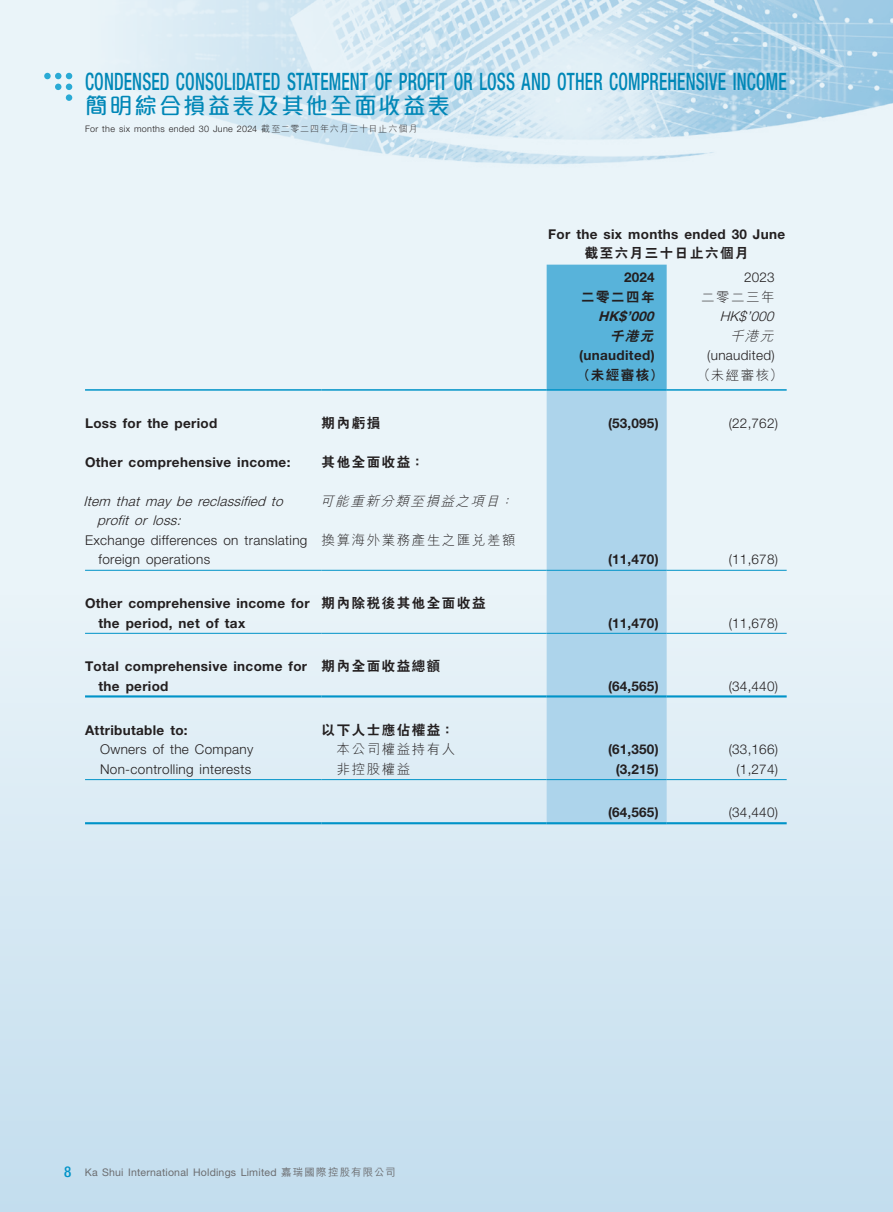
<style>
.page{position:relative;width:893px;height:1212px;background:#eaf4f9}
.page>*{position:absolute;margin:0;border:0;box-sizing:border-box;transform-origin:0 0}
.t1{font:500 condensed 24px "Helvetica Neue LT Std";letter-spacing:.01em;color:#0087b7;scale:.72 1}
.t2{font:500 22.5px "M Elle HK";letter-spacing:.09em;color:#0087b7}
._15_Table_Stub{font:700 13.5px/19.5px "Helvetica Neue LT Std";letter-spacing:.025em;color:#231f20}
._01_Body_Text{font:700 13.5px "Helvetica Neue LT Std";letter-spacing:.025em;color:#231f20}
._15_Table_Stub-2{font:300 13.5px/19.5px "Helvetica Neue LT Std";letter-spacing:.025em;color:#231f20}
._01_Body_Text-2{font:300 13.5px "Helvetica Neue LT Std";letter-spacing:.015em;color:#231f20}
._15_Table_Stub-3{font:italic 300 13.5px/19.5px "Helvetica Neue LT Std";color:#231f20}
._15_Table_Stub-4{font:800 13.5px "C Hei 2 HK";letter-spacing:.115em;color:#231f20}
._15_Table_Stub-5{font:300 13.5px "M Hei HK";letter-spacing:.115em;color:#231f20}
._01_Body_Text-3{font:800 13.5px "C Hei 2 HK";letter-spacing:.115em;color:#231f20}
._15_Table_Stub-6{font:italic 300 13.5px "M Hei HK";color:#231f20}
._01_Body_Text-4{font:300 13.5px "M Hei HK";letter-spacing:.115em;color:#231f20}
._01_Body_Text-5{font:italic 700 13.5px "Helvetica Neue LT Std";color:#231f20}
._01_Body_Text-6{font:italic 300 13.5px "Helvetica Neue LT Std";color:#231f20}
._01_Body_Text-7{font:italic 800 13.5px "C Hei 2 HK";color:#231f20}
._01_Body_Text-8{font:italic 300 13.5px "M Hei HK";color:#231f20}
.t3{font:10.5px "Helvetica Neue LT Std";letter-spacing:.02em;color:#6c6d70}
.t4{font:300 9px "Helvetica Neue LT Std";letter-spacing:.035em;color:#231f20}
.s1{font-family:"M Hei HK"}
.s2{font-weight:500;font-stretch:condensed;font-size:15px;color:#0093c8}
.s3{font-family:"M Hei HK";font-weight:500}
</style>
<div class="page">
<div style="left:0;top:595px;width:893px;height:617px;background:linear-gradient(to bottom,#e8f3f8,#c3ddee)"></div>
<img style="left:45px;top:0;width:848px;height:164px">
<div style="left:44px;top:73px;width:7px;height:6px;background:#2aaad5;border-radius:50%"></div>
<div style="left:66px;top:94px;width:6px;height:7px;background:#2aaad5;border-radius:50%"></div>
<svg style="left:55px;top:73px;width:17px;height:17px"></svg>
<div style="left:547px;top:265px;width:120px;height:124px;background:#58b3da"></div>
<div style="left:547px;top:391px;width:120px;height:431px;background:#add4eb"></div>
<hr style="left:85px;top:389px;width:237px;height:2px;background:#0093c8">
<hr style="left:322px;top:389px;width:225px;height:2px;background:#0093c8">
<hr style="left:547px;top:389px;width:120px;height:2px;background:#0093c8">
<hr style="left:667px;top:389px;width:120px;height:2px;background:#0093c8">
<hr style="left:85px;top:570px;width:237px;height:1px;background:#0093c8">
<hr style="left:322px;top:570px;width:225px;height:1px;background:#0093c8">
<hr style="left:547px;top:570px;width:120px;height:1px;background:#0093c8">
<hr style="left:667px;top:570px;width:120px;height:1px;background:#0093c8">
<hr style="left:85px;top:633px;width:237px;height:1px;background:#0093c8">
<hr style="left:322px;top:633px;width:225px;height:1px;background:#0093c8">
<hr style="left:547px;top:633px;width:120px;height:1px;background:#0093c8">
<hr style="left:667px;top:633px;width:120px;height:1px;background:#0093c8">
<hr style="left:85px;top:695px;width:237px;height:2px;background:#0093c8">
<hr style="left:322px;top:695px;width:225px;height:2px;background:#0093c8">
<hr style="left:547px;top:695px;width:120px;height:2px;background:#0093c8">
<hr style="left:667px;top:695px;width:120px;height:2px;background:#0093c8">
<hr style="left:85px;top:779px;width:237px;height:1px;background:#0093c8">
<hr style="left:322px;top:779px;width:225px;height:1px;background:#0093c8">
<hr style="left:547px;top:779px;width:120px;height:1px;background:#0093c8">
<hr style="left:667px;top:779px;width:120px;height:1px;background:#0093c8">
<hr style="left:85px;top:822px;width:237px;height:2px;background:#0093c8">
<hr style="left:322px;top:822px;width:225px;height:2px;background:#0093c8">
<hr style="left:547px;top:822px;width:120px;height:2px;background:#0093c8">
<hr style="left:667px;top:822px;width:120px;height:2px;background:#0093c8">
<h1 class="t1" style="left:85px;top:67px;width:976px">CONDENSED CONSOLIDATED STATEMENT OF PROFIT OR LOSS AND OTHER COMPREHENSIVE INCOME</h1>
<h2 class="t2" style="left:85px;top:90px;width:366px">簡明綜合損益表及其他全面收益表</h2>
<p class="t4" style="left:85px;top:123px;width:334px">For the six months ended 30 June 2024 <span class="s1">截至二零二四年六月三十日止六個月</span></p>
<p class="_01_Body_Text" style="left:548px;top:226px;width:238px">For the six months ended 30 June</p>
<p class="_01_Body_Text-3" style="left:585px;top:244px;width:165px">截至六月三十日止六個月</p>
<p class="_01_Body_Text" style="left:624px;top:269px;width:32px">2024</p>
<p class="_01_Body_Text-2" style="left:744px;top:269px;width:32px">2023</p>
<p class="_01_Body_Text-3" style="left:581px;top:288px;width:75px">二零二四年</p>
<p class="_01_Body_Text-4" style="left:701px;top:287px;width:75px">二零二三年</p>
<p class="_01_Body_Text-5" style="left:598px;top:308px;width:61px">HK$’000</p>
<p class="_01_Body_Text-6" style="left:720px;top:308px;width:59px">HK$’000</p>
<p class="_01_Body_Text-7" style="left:610px;top:327px;width:50px">千港元</p>
<p class="_01_Body_Text-8" style="left:730px;top:326px;width:50px">千港元</p>
<p class="_01_Body_Text" style="left:579px;top:347px;width:77px">(unaudited)</p>
<p class="_01_Body_Text-2" style="left:707px;top:347px;width:69px">(unaudited)</p>
<p class="_01_Body_Text-3" style="left:577px;top:366px;width:87px">（未經審核）</p>
<p class="_01_Body_Text-4" style="left:697px;top:365px;width:87px">（未經審核）</p>
<p class="_15_Table_Stub" style="left:85px;top:413px;width:134px">Loss for the period</p>
<p class="_15_Table_Stub-4" style="left:322px;top:414px;width:60px">期內虧損</p>
<p class="_01_Body_Text" style="left:608px;top:415px;width:52px">(53,095)</p>
<p class="_01_Body_Text-2" style="left:729px;top:415px;width:51px">(22,762)</p>
<p class="_15_Table_Stub" style="left:85px;top:452px;width:207px">Other comprehensive income:</p>
<p class="_15_Table_Stub-4" style="left:322px;top:453px;width:104px">其他全面收益：</p>
<p class="_15_Table_Stub-3" style="left:97px;top:491px;width:191px;text-indent:-14px">Item that may be reclassified to profit or loss:</p>
<p class="_15_Table_Stub-6" style="left:320px;top:491px;width:199px">可能重新分類至損益之項目：</p>
<p class="_15_Table_Stub-2" style="left:99px;top:530px;width:210px;text-indent:-14px">Exchange differences on translating foreign operations</p>
<p class="_15_Table_Stub-5" style="left:322px;top:530px;width:195px">換算海外業務產生之匯兌差額</p>
<p class="_01_Body_Text" style="left:608px;top:551px;width:52px">(11,470)</p>
<p class="_01_Body_Text-2" style="left:729px;top:551px;width:51px">(11,678)</p>
<p class="_15_Table_Stub" style="left:99px;top:593px;width:213px;text-indent:-14px">Other comprehensive income for the period, net of tax</p>
<p class="_15_Table_Stub-4" style="left:322px;top:594px;width:165px">期內除稅後其他全面收益</p>
<p class="_15_Table_Stub" style="left:99px;top:656px;width:210px;text-indent:-14px">Total comprehensive income for the period</p>
<p class="_15_Table_Stub-4" style="left:322px;top:657px;width:120px">期內全面收益總額</p>
<p class="_01_Body_Text" style="left:608px;top:614px;width:52px">(11,470)</p>
<p class="_01_Body_Text-2" style="left:729px;top:614px;width:51px">(11,678)</p>
<p class="_01_Body_Text" style="left:608px;top:677px;width:52px">(64,565)</p>
<p class="_01_Body_Text-2" style="left:729px;top:677px;width:51px">(34,440)</p>
<p class="_15_Table_Stub" style="left:85px;top:720px;width:104px">Attributable to:</p>
<p class="_15_Table_Stub-4" style="left:322px;top:721px;width:134px">以下人士應佔權益：</p>
<p class="_15_Table_Stub-2" style="left:100px;top:739px;width:155px">Owners of the Company</p>
<p class="_15_Table_Stub-5" style="left:337px;top:740px;width:120px">本公司權益持有人</p>
<p class="_01_Body_Text" style="left:608px;top:741px;width:52px">(61,350)</p>
<p class="_01_Body_Text-2" style="left:729px;top:741px;width:51px">(33,166)</p>
<p class="_15_Table_Stub-2" style="left:100px;top:759px;width:153px">Non-controlling interests</p>
<p class="_15_Table_Stub-5" style="left:337px;top:759px;width:75px">非控股權益</p>
<p class="_01_Body_Text" style="left:616px;top:761px;width:44px">(3,215)</p>
<p class="_01_Body_Text-2" style="left:736px;top:761px;width:43px">(1,274)</p>
<p class="_01_Body_Text" style="left:608px;top:804px;width:52px">(64,565)</p>
<p class="_01_Body_Text-2" style="left:729px;top:804px;width:51px">(34,440)</p>
<p class="t3" style="left:64px;top:1166px;width:333px"><span class="s2">8</span> Ka Shui International Holdings Limited <span class="s3">嘉瑞國際控股有限公司</span></p>
</div>
